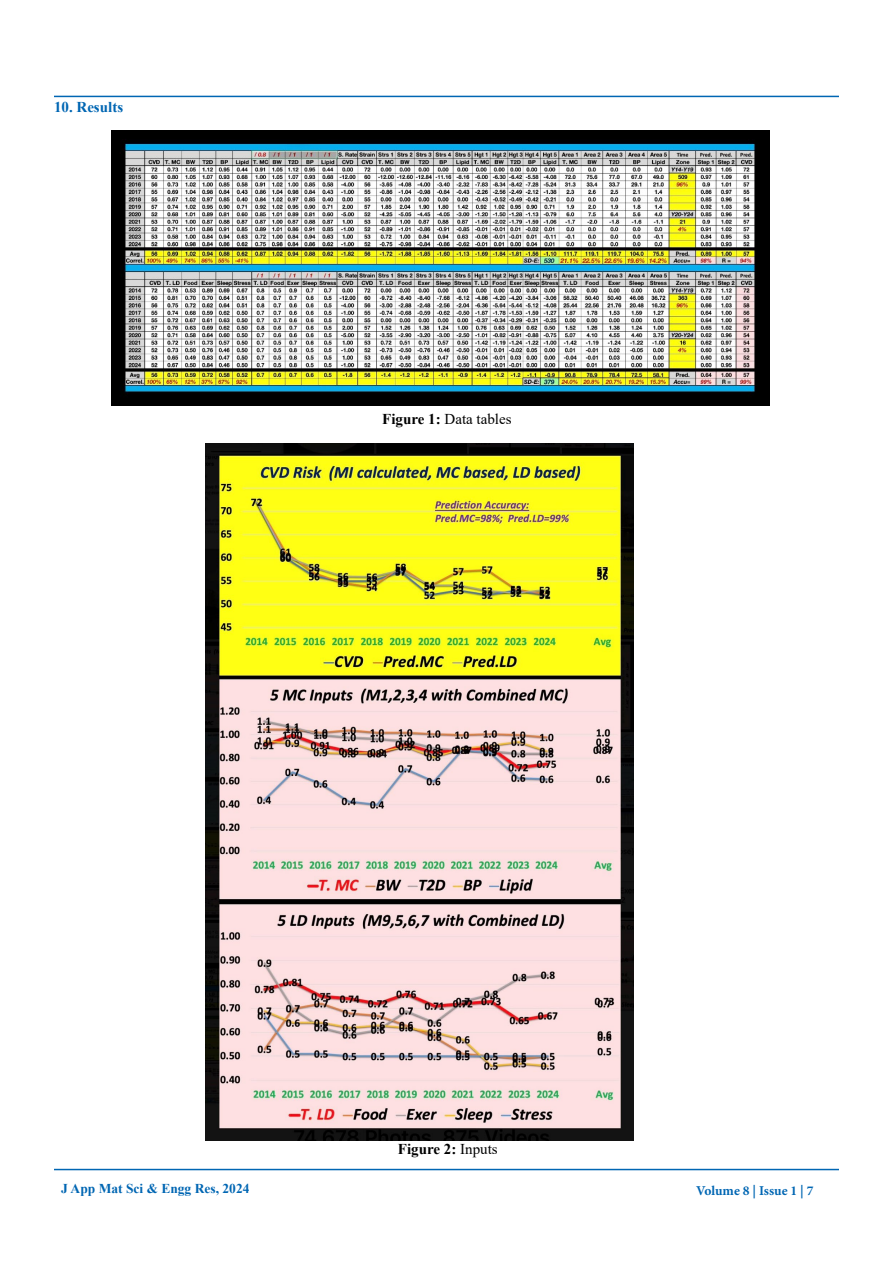
<style>
.page{position:relative;width:893px;height:1263px;background:#fff}
.page>*{position:absolute;margin:0;border:0;box-sizing:border-box;transform-origin:0 0}
.t1{font:15px "Times New Roman";color:#000}
.t2{font:700 15px "Times New Roman";color:#000}
.t3{font:700 15px "Times New Roman";color:#0066b3}
.t4{font:700 13.5px "Times New Roman";color:#0066b3}
.t5{font:700 13.5px "Minion Pro";letter-spacing:-.005em;color:#0066b3}
.s1{font-weight:700}
.s2{font-weight:400}
</style>
<div class="page">
<hr style="left:54px;top:1169px;width:785px;height:1px;background:#0066b3">
<hr style="left:54px;top:96px;width:785px;height:1px;background:#0066b3">
<img style="left:112px;top:130px;width:657px;height:275px">
<img style="left:205px;top:443px;width:428px;height:697px">
<p class="t3" style="left:54px;top:97px;width:71px">10. Results</p>
<p class="t1" style="left:382px;top:409px;width:131px"><span class="s1">Figure 1:</span> Data tables</p>
<p class="t2" style="left:398px;top:1138px;width:101px">Figure 2: <span class="s2">Inputs</span></p>
<p class="t4" style="left:61px;top:1178px;width:190px">J App Mat Sci &amp; Engg Res, 2024</p>
<p class="t5" style="left:696px;top:1182px;width:119px">Volume 8 | Issue 1 | 7</p>
</div>
